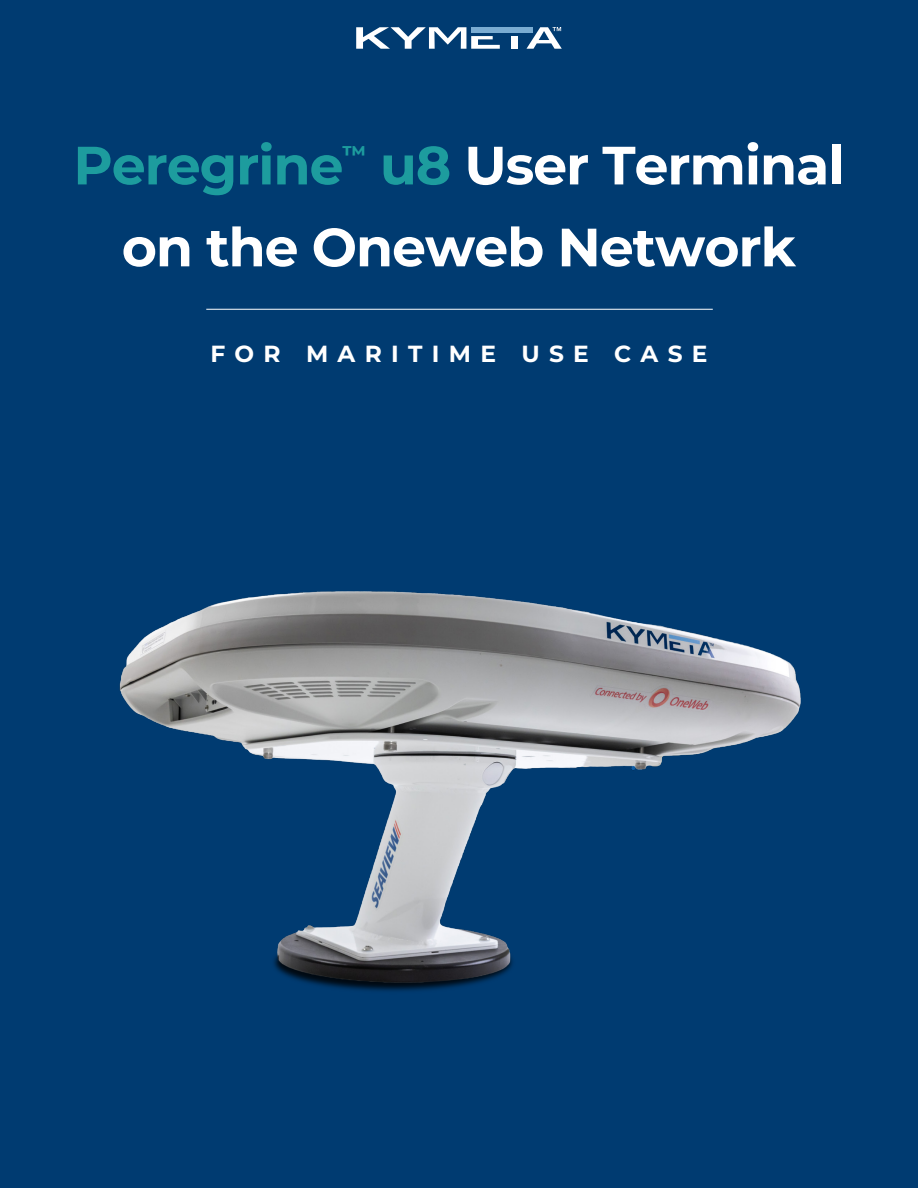
<style>
.page{position:relative;width:918px;height:1188px;background:#003b71}
.page>*{position:absolute;margin:0;border:0;box-sizing:border-box;transform-origin:0 0}
.t1{font:100 53.85px/81.9px "Montserrat";letter-spacing:-.02em;color:#fff}
.t2{font:100 53.85px "Montserrat";letter-spacing:-.02em;color:#1d9c9e}
.t3{font:100 23.25px "Montserrat";letter-spacing:.4em;color:#fff}
.t4{font:100 22.8px "Montserrat";color:#1d9c9e}
.s1{color:#1d9c9e}
</style>
<div class="page">
<img style="left:119px;top:591px;width:682px;height:400px">
<svg style="left:356px;top:27px;width:144px;height:22px"></svg>
<div style="left:511px;top:36px;width:7px;height:13px;background:#fff"></div>
<div style="left:471px;top:27px;width:61px;height:6px;background:#7aacd2"></div>
<svg style="left:526px;top:27px;width:36px;height:22px"></svg>
<hr style="left:206px;top:309px;width:507px;height:1px;background:#fff">
<p class="t2" style="left:73px;top:129px;width:272px">Peregrine</p>
<p class="t4" style="left:342px;top:139px;width:25px">™</p>
<p class="t1" style="left:122px;top:123px;width:724px;text-indent:258px"><span class="s1">u8</span> User Terminal on the Oneweb Network</p>
<p class="t3" style="left:210px;top:338px;width:499px">FOR MARITIME USE CASE</p>
</div>
